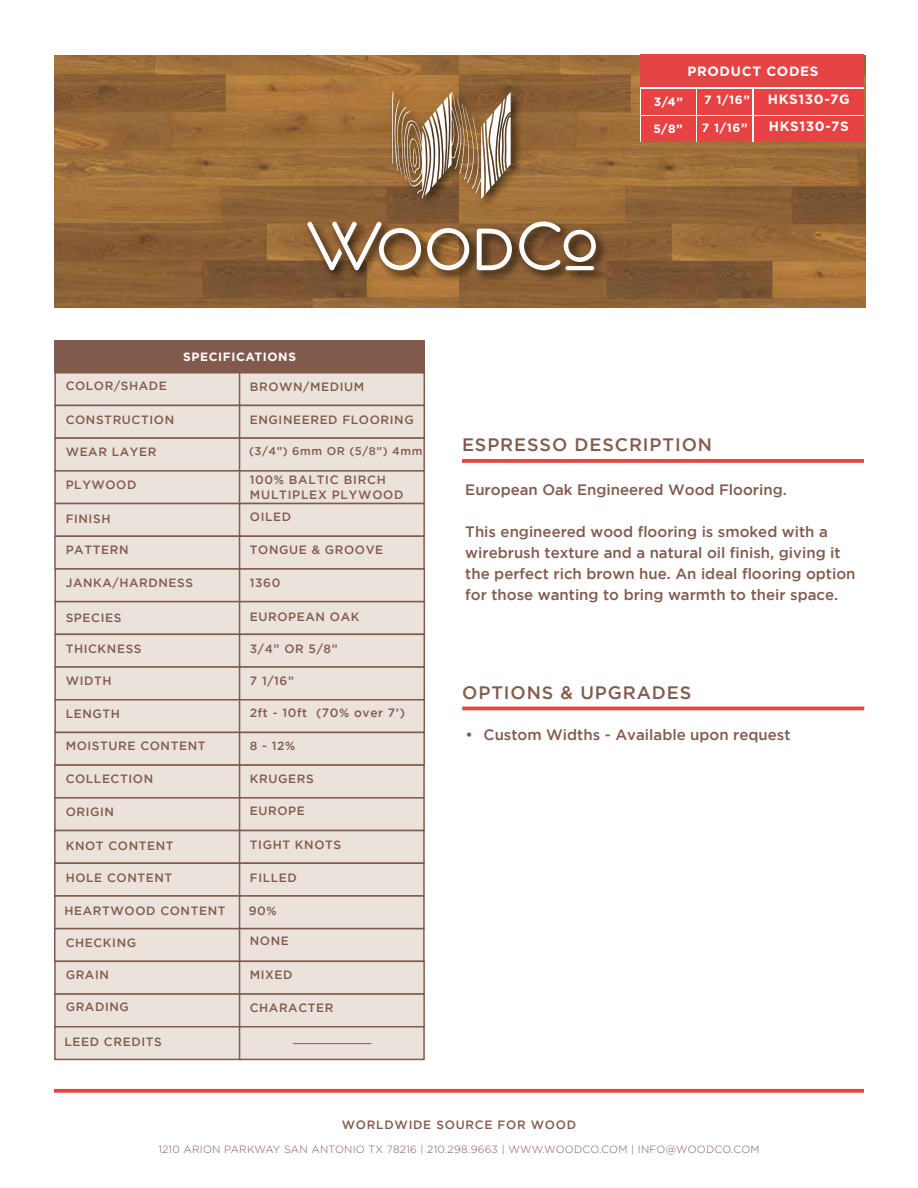
<style>
.page{position:relative;width:918px;height:1188px;background:#fff}
.page>*{position:absolute;margin:0;border:0;box-sizing:border-box;transform-origin:0 0}
.t1{font:500 18px "Gotham";letter-spacing:.05em;color:#825a4d}
.t2{font:500 15px/21px "Gotham";color:#825a4d}
.t3{font:700 13.5px "Gotham";letter-spacing:.05em;color:#fff}
.t4{font:500 12px/14.4px "Gotham";letter-spacing:.05em;color:#825a4d}
.t5{font:700 12px "Gotham";letter-spacing:.05em;color:#fff}
.t6{font:500 11.25px "Gotham";letter-spacing:.05em;color:#825a4d}
.t7{font:300 10.5px "Gotham";letter-spacing:.025em;color:#825a4d}
</style>
<div class="page">
<img style="left:54px;top:55px;width:811px;height:253px">
<div style="left:641px;top:53px;width:223px;height:89px;background:#fff"></div>
<div style="left:754px;top:89px;width:110px;height:26px;background:#e74244"></div>
<div style="left:698px;top:89px;width:54px;height:26px;background:#e74244"></div>
<svg style="left:462px;top:459px;width:402px;height:4px;background:#e84d4f"></svg>
<div style="left:54px;top:372px;width:371px;height:34px;background:#eae2db"></div>
<div style="left:54px;top:340px;width:371px;height:33px;background:#825a4d"></div>
<div style="left:54px;top:405px;width:371px;height:34px;background:#eae2db;border:2px solid #825a4d"></div>
<div style="left:54px;top:437px;width:371px;height:35px;background:#eae2db;border:2px solid #825a4d"></div>
<div style="left:54px;top:470px;width:371px;height:34px;background:#eae2db;border:2px solid #825a4d"></div>
<div style="left:54px;top:503px;width:371px;height:34px;background:#eae2db;border:2px solid #825a4d"></div>
<div style="left:54px;top:536px;width:371px;height:34px;background:#eae2db;border:2px solid #825a4d"></div>
<div style="left:54px;top:568px;width:371px;height:34px;background:#eae2db;border:2px solid #825a4d"></div>
<div style="left:54px;top:601px;width:371px;height:34px;background:#eae2db;border:2px solid #825a4d"></div>
<div style="left:54px;top:634px;width:371px;height:34px;background:#eae2db;border:2px solid #825a4d"></div>
<div style="left:54px;top:666px;width:371px;height:34px;background:#eae2db;border:2px solid #825a4d"></div>
<div style="left:54px;top:699px;width:371px;height:34px;background:#eae2db;border:2px solid #825a4d"></div>
<div style="left:54px;top:732px;width:371px;height:34px;background:#eae2db;border:2px solid #825a4d"></div>
<div style="left:54px;top:764px;width:371px;height:35px;background:#eae2db;border:2px solid #825a4d"></div>
<div style="left:54px;top:797px;width:371px;height:34px;background:#eae2db;border:2px solid #825a4d"></div>
<div style="left:54px;top:830px;width:371px;height:34px;background:#eae2db;border:2px solid #825a4d"></div>
<div style="left:54px;top:862px;width:371px;height:35px;background:#eae2db;border:2px solid #825a4d"></div>
<div style="left:54px;top:895px;width:371px;height:34px;background:#eae2db;border:2px solid #825a4d"></div>
<div style="left:54px;top:928px;width:371px;height:34px;background:#eae2db;border:2px solid #825a4d"></div>
<div style="left:54px;top:961px;width:371px;height:34px;background:#eae2db;border:2px solid #825a4d"></div>
<div style="left:54px;top:993px;width:371px;height:35px;background:#eae2db;border:2px solid #825a4d"></div>
<div style="left:54px;top:1026px;width:371px;height:34px;background:#eae2db;border:2px solid #825a4d"></div>
<hr style="left:239px;top:373px;width:1px;height:687px;background:#825a4d">
<hr style="left:293px;top:1043px;width:78px;height:1px;background:#825a4d">
<div style="left:304px;top:89px;width:304px;height:194px;background:#000;opacity:.75"></div>
<svg style="left:392px;top:91px;width:119px;height:108px;background:#a38666"></svg>
<svg style="left:307px;top:222px;width:114px;height:48px"></svg>
<svg style="left:427px;top:228px;width:42px;height:42px"></svg>
<svg style="left:477px;top:229px;width:35px;height:41px"></svg>
<svg style="left:519px;top:222px;width:77px;height:48px"></svg>
<hr style="left:565px;top:266px;width:29px;height:4px;background:#fff;border-radius:2px">
<svg style="left:54px;top:1089px;width:810px;height:4px;background:#e85153"></svg>
<div style="left:641px;top:54px;width:223px;height:33px;background:#e54344"></div>
<hr style="left:462px;top:707px;width:402px;height:3px;background:#e74244">
<div style="left:754px;top:116px;width:110px;height:26px;background:#e74244"></div>
<div style="left:697px;top:116px;width:55px;height:26px;background:#e74244"></div>
<div style="left:641px;top:89px;width:54px;height:26px;background:#e74244"></div>
<div style="left:641px;top:116px;width:54px;height:26px;background:#e74244"></div>
<p class="t3" style="left:687px;top:62px;width:133px">PRODUCT CODES</p>
<p class="t5" style="left:704px;top:92px;width:47px">7 1/16”</p>
<p class="t3" style="left:768px;top:91px;width:83px">HKS130-7G</p>
<p class="t5" style="left:654px;top:93px;width:31px">3/4”</p>
<p class="t5" style="left:653px;top:120px;width:31px">5/8”</p>
<p class="t5" style="left:702px;top:120px;width:47px">7 1/16”</p>
<p class="t3" style="left:769px;top:118px;width:81px">HKS130-7S</p>
<p class="t5" style="left:183px;top:349px;width:114px">SPECIFICATIONS</p>
<p class="t4" style="left:66px;top:378px;width:103px">COLOR/SHADE</p>
<p class="t4" style="left:66px;top:412px;width:110px">CONSTRUCTION</p>
<p class="t4" style="left:66px;top:444px;width:92px">WEAR LAYER</p>
<p class="t4" style="left:66px;top:477px;width:72px">PLYWOOD</p>
<p class="t4" style="left:66px;top:511px;width:46px">FINISH</p>
<p class="t4" style="left:66px;top:543px;width:64px">PATTERN</p>
<p class="t4" style="left:66px;top:576px;width:129px">JANKA/HARDNESS</p>
<p class="t4" style="left:66px;top:610px;width:57px">SPECIES</p>
<p class="t4" style="left:66px;top:642px;width:77px">THICKNESS</p>
<p class="t4" style="left:66px;top:674px;width:47px">WIDTH</p>
<p class="t4" style="left:66px;top:706px;width:56px">LENGTH</p>
<p class="t4" style="left:66px;top:738px;width:141px">MOISTURE CONTENT</p>
<p class="t4" style="left:66px;top:771px;width:89px">COLLECTION</p>
<p class="t4" style="left:66px;top:805px;width:50px">ORIGIN</p>
<p class="t4" style="left:66px;top:838px;width:109px">KNOT CONTENT</p>
<p class="t4" style="left:66px;top:870px;width:108px">HOLE CONTENT</p>
<p class="t4" style="left:64px;top:903px;width:163px">HEARTWOOD CONTENT</p>
<p class="t4" style="left:66px;top:935px;width:72px">CHECKING</p>
<p class="t4" style="left:66px;top:967px;width:45px">GRAIN</p>
<p class="t4" style="left:66px;top:999px;width:65px">GRADING</p>
<p class="t4" style="left:64px;top:1034px;width:99px">LEED CREDITS</p>
<p class="t4" style="left:250px;top:379px;width:116px">BROWN/MEDIUM</p>
<p class="t4" style="left:250px;top:412px;width:165px">ENGINEERED FLOORING</p>
<p class="t6" style="left:249px;top:444px;width:175px">(3/4”) 6mm OR (5/8”) 4mm</p>
<p class="t4" style="left:250px;top:473px;width:155px">100% BALTIC BIRCH<br>MULTIPLEX PLYWOOD</p>
<p class="t4" style="left:250px;top:509px;width:43px">OILED</p>
<p class="t4" style="left:250px;top:542px;width:135px">TONGUE &amp; GROOVE</p>
<p class="t4" style="left:250px;top:575px;width:32px">1360</p>
<p class="t4" style="left:250px;top:610px;width:111px">EUROPEAN OAK</p>
<p class="t4" style="left:250px;top:641px;width:89px">3/4” OR 5/8”</p>
<p class="t4" style="left:250px;top:673px;width:46px">7 1/16”</p>
<p class="t4" style="left:250px;top:706px;width:157px">2ft - 10ft (70% over 7’)</p>
<p class="t4" style="left:250px;top:738px;width:47px">8 - 12%</p>
<p class="t4" style="left:250px;top:771px;width:65px">KRUGERS</p>
<p class="t4" style="left:250px;top:803px;width:57px">EUROPE</p>
<p class="t4" style="left:250px;top:838px;width:93px">TIGHT KNOTS</p>
<p class="t4" style="left:250px;top:870px;width:48px">FILLED</p>
<p class="t4" style="left:249px;top:903px;width:29px">90%</p>
<p class="t4" style="left:250px;top:933px;width:40px">NONE</p>
<p class="t4" style="left:250px;top:967px;width:44px">MIXED</p>
<p class="t4" style="left:250px;top:1000px;width:85px">CHARACTER</p>
<h1 class="t1" style="left:462px;top:435px;width:252px">ESPRESSO DESCRIPTION</h1>
<p class="t2" style="left:465px;top:479px;width:323px">European Oak Engineered Wood Flooring.</p>
<p class="t2" style="left:465px;top:521px;width:392px">This engineered wood flooring is smoked with a wirebrush texture and a natural oil finish, giving it the perfect rich brown hue. An ideal flooring option for those wanting to bring warmth to their space.</p>
<h1 class="t1" style="left:462px;top:682px;width:231px">OPTIONS &amp; UPGRADES</h1>
<p class="t2" style="left:466px;top:724px;width:326px">• Custom Widths - Available upon request</p>
<p class="t4" style="left:342px;top:1117px;width:236px">WORLDWIDE SOURCE FOR WOOD</p>
<p class="t7" style="left:158px;top:1143px;width:603px">1210 ARION PARKWAY SAN ANTONIO TX 78216 | 210.298.9663 | WWW.WOODCO.COM | INFO@WOODCO.COM</p>
</div>
